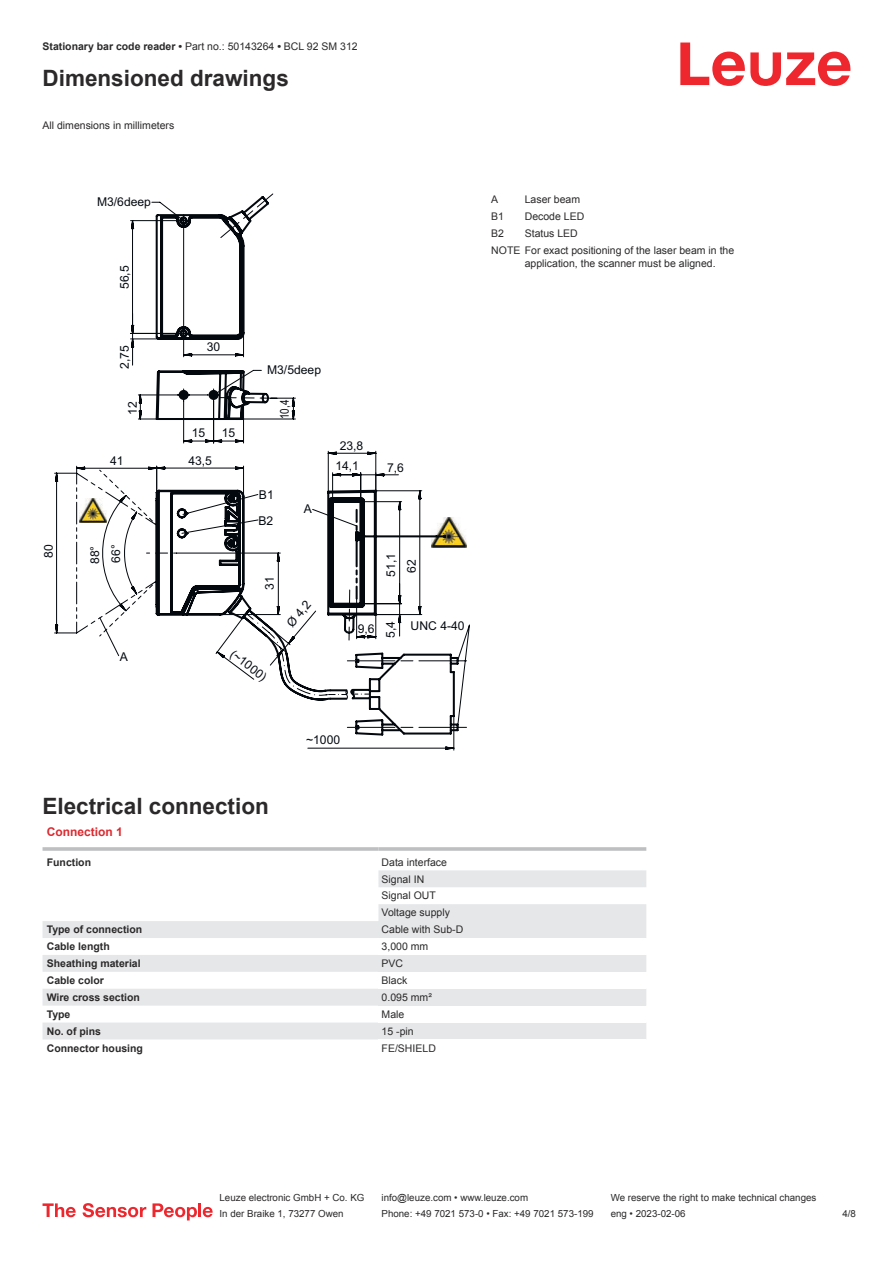
<style>
.page{position:relative;width:893px;height:1263px;background:#fff}
.page>*{position:absolute;margin:0;border:0;box-sizing:border-box;transform-origin:0 0}
.t1{font:700 22.5px "Arial";color:#2b292a}
.t2{font:12.15px/26.5px "Arial";color:#050b12}
.t3{font:12.15px "Arial Narrow";color:#050b12}
.t4{font:700 12px "Arial";color:#db2a30}
.t5{font:10.5px/17px "Arial";color:#2b292a}
.t6{font:700 10.5px "Arial";color:#2b292a}
.t7{font:9.75px "Arial";color:#2b292a}
.s1{font-weight:700}
</style>
<div class="page">
<svg style="left:680px;top:43px;width:170px;height:43px"></svg>
<svg style="left:43px;top:921px;width:335px;height:118px;fill:#e6e7e9"></svg>
<hr style="left:43px;top:847px;width:335px;height:4px;background:#bdbfc1">
<hr style="left:378px;top:847px;width:268px;height:4px;background:#c9cbcd">
<svg style="left:378px;top:870px;width:268px;height:51px"></svg>
<div style="left:378px;top:921px;width:268px;height:17px;background:#e6e7e9"></div>
<div style="left:378px;top:955px;width:268px;height:17px;background:#e6e7e9"></div>
<div style="left:378px;top:989px;width:268px;height:17px;background:#e6e7e9"></div>
<div style="left:378px;top:1022px;width:268px;height:17px;background:#e6e7e9"></div>
<svg style="left:43px;top:1203px;width:33px;height:14px"></svg>
<svg style="left:83px;top:1203px;width:63px;height:14px"></svg>
<svg style="left:153px;top:1203px;width:44px;height:17px"></svg>
<hr style="left:198px;top:1203px;width:3px;height:14px;background:#ed272d">
<svg style="left:203px;top:1207px;width:10px;height:10px"></svg>
<svg style="left:54px;top:193px;width:401px;height:558px"></svg>
<svg style="left:76px;top:450px;width:309px;height:207px"></svg>
<svg style="left:95px;top:494px;width:23px;height:118px"></svg>
<svg style="left:118px;top:494px;width:352px;height:256px"></svg>
<p class="t5" style="left:43px;top:39px;width:317px"><span class="s1">Stationary bar code reader •</span> Part no.: 50143264 <span class="s1">•</span> BCL 92 SM 312</p>
<h1 class="t1" style="left:43px;top:70px;width:248px">Dimensioned drawings</h1>
<p class="t5" style="left:43px;top:117px;width:133px">All dimensions in millimeters</p>
<p class="t2" style="left:97px;top:190px;width:56px">M3/6deep</p>
<p class="t2" style="left:112px;top:289px;width:25px;rotate:-90deg">56,5</p>
<p class="t2" style="left:112px;top:369px;width:25px;rotate:-90deg">2,75</p>
<p class="t2" style="left:207px;top:334px;width:15px">30</p>
<p class="t2" style="left:267px;top:358px;width:56px">M3/5deep</p>
<p class="t2" style="left:120px;top:415px;width:15px;rotate:-90deg">12</p>
<p class="t3" style="left:280px;top:419px;width:21px;rotate:-90deg">10,4</p>
<p class="t2" style="left:36px;top:558px;width:15px;rotate:-90deg">80</p>
<p class="t2" style="left:192px;top:420px;width:15px">15</p>
<p class="t2" style="left:222px;top:420px;width:15px">15</p>
<p class="t2" style="left:110px;top:448px;width:15px">41</p>
<p class="t2" style="left:188px;top:448px;width:25px">43,5</p>
<p class="t2" style="left:83px;top:564px;width:20px;rotate:-90deg">88°</p>
<p class="t2" style="left:104px;top:562px;width:20px;rotate:-90deg">66°</p>
<p class="t2" style="left:258px;top:482px;width:17px">B1<br>B2</p>
<p class="t2" style="left:257px;top:590px;width:15px;rotate:-90deg">31</p>
<p class="t2" style="left:120px;top:644px;width:10px">A</p>
<p class="t2" style="left:239px;top:642px;width:44px;rotate:37deg">(~1000)</p>
<p class="t2" style="left:304px;top:496px;width:10px">A</p>
<p class="t2" style="left:280px;top:617px;width:31px;rotate:-50deg">Ø 4,2</p>
<p class="t2" style="left:340px;top:433px;width:25px">23,8</p>
<p class="t2" style="left:335px;top:454px;width:25px">14,1</p>
<p class="t2" style="left:387px;top:455px;width:18px">7,6</p>
<p class="t2" style="left:379px;top:577px;width:25px;rotate:-90deg">51,1</p>
<p class="t2" style="left:399px;top:572px;width:15px;rotate:-90deg">62</p>
<p class="t2" style="left:358px;top:616px;width:18px">9,6</p>
<p class="t2" style="left:378px;top:638px;width:18px;rotate:-90deg">5,4</p>
<p class="t2" style="left:411px;top:613px;width:56px">UNC 4-40</p>
<p class="t2" style="left:306px;top:728px;width:36px">~1000</p>
<h1 class="t1" style="left:43px;top:798px;width:228px">Electrical connection</h1>
<p class="t4" style="left:47px;top:828px;width:78px">Connection 1</p>
<p class="t6" style="left:47px;top:858px;width:46px">Function</p>
<p class="t5" style="left:382px;top:854px;width:70px">Data interface<br>Signal IN<br>Signal OUT<br>Voltage supply</p>
<p class="t6" style="left:47px;top:926px;width:97px">Type of connection</p>
<p class="t5" style="left:382px;top:922px;width:83px">Cable with Sub-D</p>
<p class="t6" style="left:47px;top:942px;width:65px">Cable length</p>
<p class="t5" style="left:382px;top:939px;width:48px">3,000 mm</p>
<p class="t6" style="left:47px;top:959px;width:95px">Sheathing material</p>
<p class="t5" style="left:382px;top:956px;width:23px">PVC</p>
<p class="t6" style="left:47px;top:976px;width:59px">Cable color</p>
<p class="t5" style="left:382px;top:973px;width:27px">Black</p>
<p class="t6" style="left:47px;top:993px;width:95px">Wire cross section</p>
<p class="t5" style="left:382px;top:990px;width:52px">0.095 mm²</p>
<p class="t6" style="left:47px;top:1010px;width:25px">Type</p>
<p class="t5" style="left:382px;top:1007px;width:24px">Male</p>
<p class="t6" style="left:47px;top:1027px;width:56px">No. of pins</p>
<p class="t5" style="left:382px;top:1023px;width:34px">15 -pin</p>
<p class="t6" style="left:47px;top:1044px;width:98px">Connector housing</p>
<p class="t5" style="left:382px;top:1040px;width:56px">FE/SHIELD</p>
<p class="t5" style="left:491px;top:192px;width:9px">A</p>
<p class="t5" style="left:525px;top:192px;width:57px">Laser beam</p>
<p class="t5" style="left:491px;top:209px;width:14px">B1</p>
<p class="t5" style="left:525px;top:209px;width:61px">Decode LED</p>
<p class="t5" style="left:491px;top:226px;width:14px">B2</p>
<p class="t5" style="left:491px;top:226px;width:244px;text-indent:33px">Status LED<br>NOTE For exact positioning of the laser beam in the</p>
<p class="t5" style="left:525px;top:256px;width:192px">application, the scanner must be aligned.</p>
<p class="t7" style="left:220px;top:1194px;width:146px">Leuze electronic GmbH + Co. KG</p>
<p class="t7" style="left:381px;top:1194px;width:148px">info@leuze.com • www.leuze.com</p>
<p class="t7" style="left:611px;top:1194px;width:207px">We reserve the right to make technical changes</p>
<p class="t7" style="left:220px;top:1210px;width:126px">In der Braike 1, 73277 Owen</p>
<p class="t7" style="left:381px;top:1210px;width:214px">Phone: +49 7021 573-0 • Fax: +49 7021 573-199</p>
<p class="t7" style="left:611px;top:1210px;width:76px">eng • 2023-02-06</p>
<p class="t7" style="left:842px;top:1210px;width:15px">4 /8</p>
</div>
